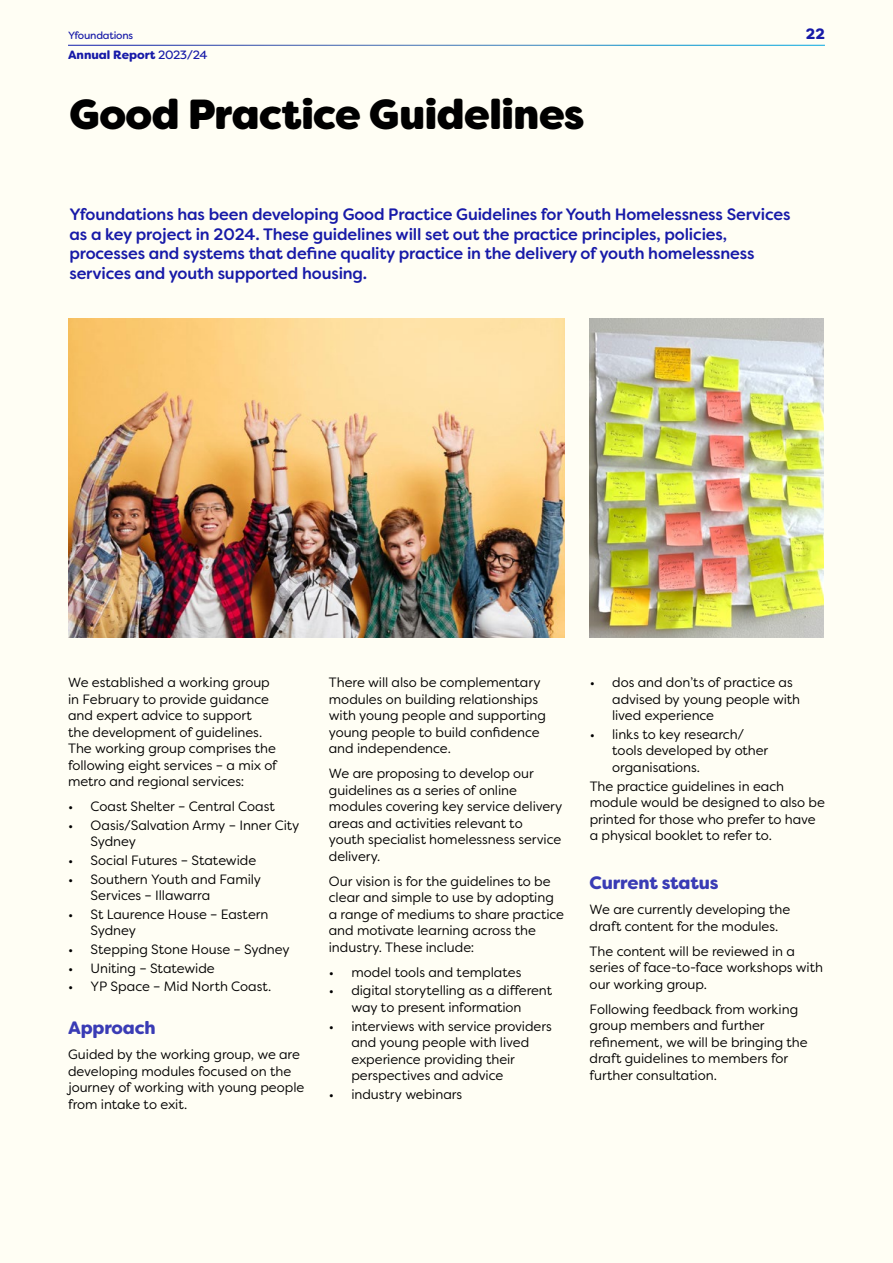
<style>
.page{position:relative;width:893px;height:1263px;background:#fff}
.page>*{position:absolute;margin:0;border:0;box-sizing:border-box;transform-origin:0 0}
.t1{font:800 42px "Filson Soft";letter-spacing:-.01em;color:#000}
.t2{font:900 18px "Filson Soft";letter-spacing:-.01em;color:#3a3cb5}
.t3{font:500 16.5px/19.5px "Filson Soft";letter-spacing:-.01em;color:#171aa8}
.t4{font:900 15px "Filson Soft";color:#171aa8}
.t5{font:13.5px/16.5px "Filson Soft";letter-spacing:-.005em;color:#000}
.t6{font:900 12px "Filson Soft";color:#171aa8}
.t7{font:10.5px "Filson Soft";letter-spacing:-.02em;color:#171aa8}
.s1{font-weight:400}
</style>
<div class="page">
<div style="left:0;top:0;width:892px;height:1263px;background:#fffef4"></div>
<hr style="left:68px;top:45px;width:757px;height:1px;background:#fff">
<img style="left:68px;top:318px;width:496px;height:319px">
<img style="left:590px;top:318px;width:233px;height:319px">
<p class="t7" style="left:68px;top:28px;width:67px">Yfoundations</p>
<p class="t6" style="left:68px;top:47px;width:141px">Annual Report <span class="s1">2023/24</span></p>
<h1 class="t1" style="left:69px;top:87px;width:517px">Good Practice Guidelines</h1>
<p class="t4" style="left:806px;top:24px;width:21px">22</p>
<p class="t3" style="left:69px;top:204px;width:723px">Yfoundations has been developing Good Practice Guidelines for Youth Homelessness Services as a key project in 2024. These guidelines will set out the practice principles, policies, processes and systems that define quality practice in the delivery of youth homelessness services and youth supported housing.</p>
<p class="t5" style="left:68px;top:674px;width:210px">We established a working group in February to provide guidance and expert advice to support<br>the development of guidelines.<br>The working group comprises the following eight services – a mix of metro and regional services:</p>
<p class="t5" style="left:68px;top:798px;width:208px">• Coast Shelter – Central Coast</p>
<p class="t5" style="left:91px;top:817px;width:210px;text-indent:-23px">• Oasis/Salvation Army – Inner City<br>Sydney</p>
<p class="t5" style="left:68px;top:852px;width:190px">• Social Futures – Statewide</p>
<p class="t5" style="left:91px;top:871px;width:172px;text-indent:-23px">• Southern Youth and Family<br>Services – Illawarra</p>
<p class="t5" style="left:91px;top:906px;width:179px;text-indent:-23px">• St Laurence House – Eastern<br>Sydney</p>
<p class="t5" style="left:68px;top:941px;width:223px">• Stepping Stone House – Sydney</p>
<p class="t5" style="left:68px;top:959px;width:148px">• Uniting – Statewide</p>
<p class="t5" style="left:68px;top:978px;width:205px">• YP Space – Mid North Coast.</p>
<h2 class="t2" style="left:68px;top:1016px;width:89px">Approach</h2>
<p class="t5" style="left:68px;top:1046px;width:238px">Guided by the working group, we are developing modules focused on the journey of working with young people from intake to exit.</p>
<p class="t5" style="left:329px;top:674px;width:219px">There will also be complementary modules on building relationships with young people and supporting young people to build confidence and independence.</p>
<p class="t5" style="left:329px;top:765px;width:235px">We are proposing to develop our guidelines as a series of online modules covering key service delivery areas and activities relevant to<br>youth specialist homelessness service delivery.</p>
<p class="t5" style="left:329px;top:873px;width:237px">Our vision is for the guidelines to be clear and simple to use by adopting a range of mediums to share practice and motivate learning across the industry. These include:</p>
<p class="t5" style="left:329px;top:964px;width:194px">• model tools and templates</p>
<p class="t5" style="left:329px;top:982px;width:225px;text-align:center">• digital storytelling as a different way to present information</p>
<p class="t5" style="left:351px;top:1017px;width:202px;text-indent:-23px">• interviews with service providers and young people with lived experience providing their perspectives and advice</p>
<p class="t5" style="left:329px;top:1086px;width:135px">• industry webinars</p>
<p class="t5" style="left:612px;top:674px;width:190px;text-indent:-23px">• dos and don’ts of practice as advised by young people with lived experience</p>
<p class="t5" style="left:612px;top:726px;width:158px;text-indent:-23px">• links to key research/ tools developed by other organisations.</p>
<p class="t5" style="left:590px;top:777px;width:237px">The practice guidelines in each module would be designed to also be printed for those who prefer to have a physical booklet to refer to.</p>
<h2 class="t2" style="left:590px;top:871px;width:130px">Current status</h2>
<p class="t5" style="left:590px;top:901px;width:202px">We are currently developing the draft content for the modules.</p>
<p class="t5" style="left:590px;top:943px;width:235px">The content will be reviewed in a series of face-to-face workshops with our working group.</p>
<p class="t5" style="left:590px;top:1001px;width:220px">Following feedback from working group members and further refinement, we will be bringing the draft guidelines to members for further consultation.</p>
</div>
